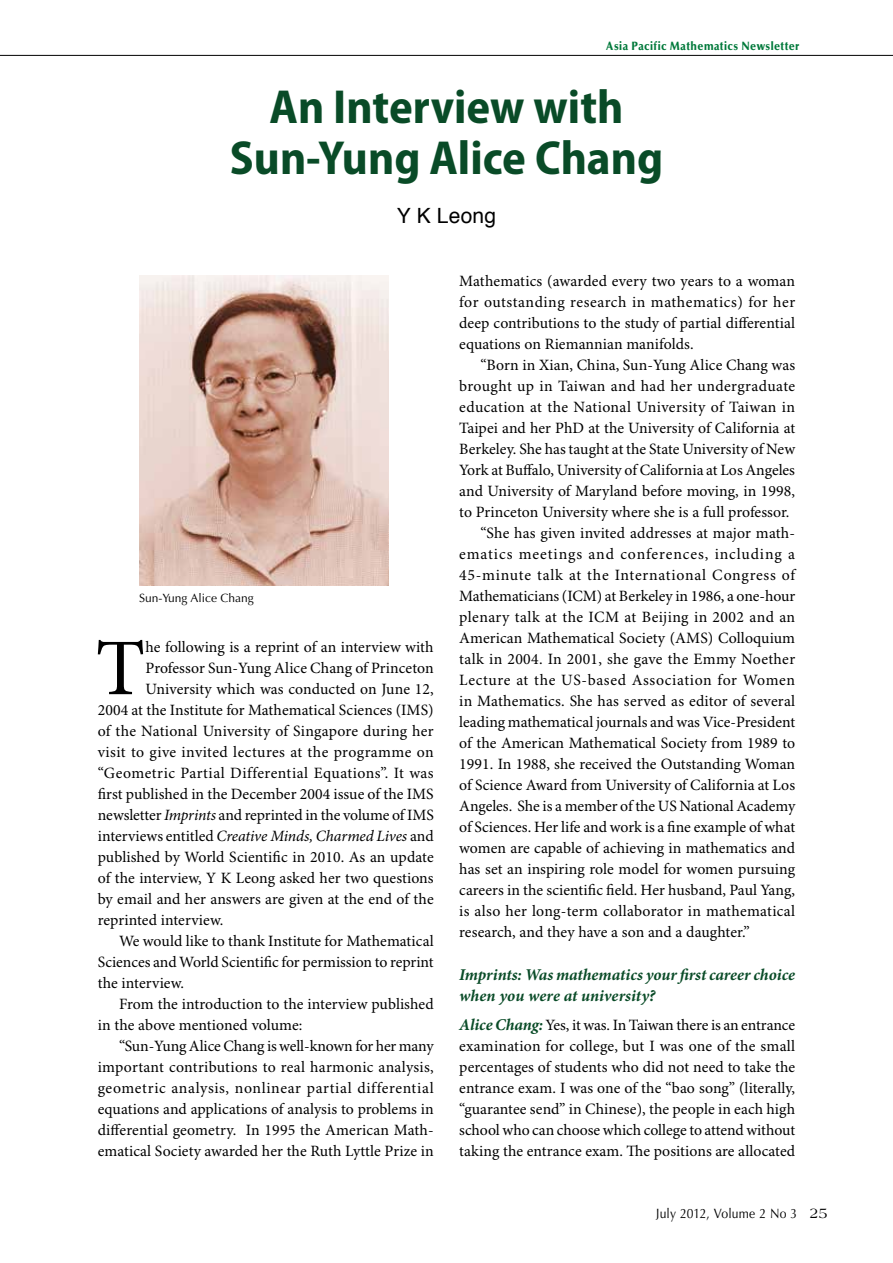
<style>
.page{position:relative;width:893px;height:1263px;background:#fff}
.page>*{position:absolute;margin:0;border:0;box-sizing:border-box;transform-origin:0 0}
.t1{font:80.4px "Minion Pro";color:#000}
.t2{font:700 semi-condensed 48px/51px "Myriad Pro";color:#094b27;text-align:center}
.t3{font:21px "Helvetica";letter-spacing:.01em;color:#000}
.t4{font:italic 700 16.5px/21px "Minion Pro";color:#094b27}
.t5{font:15.75px/21px "Minion Pro";letter-spacing:.005em;color:#000;text-align:justify}
.t6{font:15.75px "Minion Pro";letter-spacing:.025em;color:#000}
.t7{font:15.75px "Minion Pro";letter-spacing:.04em;color:#000}
.t8{font:italic 15.75px "Minion Pro";letter-spacing:-.005em;color:#000}
.t9{font:15.75px "Minion Pro";letter-spacing:.03em;color:#000}
.t10{font:15.75px "Minion Pro";letter-spacing:.045em;color:#000}
.t11{font:15.75px "Minion Pro";letter-spacing:.055em;color:#000}
.t12{font:13.5px "Optima LT Std";letter-spacing:.01em;color:#000;scale:.9 1}
.t13{font:900 12px "Optima LT Std";letter-spacing:.04em;color:#00793a;scale:.9 1}
.t14{font:12px "Optima LT Std";color:#000}
.s1{font-style:italic}
.s2{font-style:normal}
.s3{font-weight:700;font-style:italic;font-size:16.5px;color:#094b27}
.s4{font-family:"Americana Std";font-size:15px}
</style>
<div class="page">
<img style="left:139px;top:275px;width:249px;height:310px">
<hr style="left:0;top:55px;width:893px;height:1px;background:#000">
<p class="t13" style="left:606px;top:39px;width:216px">Asia Pacific Mathematics Newsletter</p>
<h2 class="t2" style="left:230px;top:82px;width:435px">An Interview with<br>Sun-Yung Alice Chang</h2>
<h3 class="t3" style="left:397px;top:199px;width:101px">Y K Leong</h3>
<p class="t14" style="left:139px;top:591px;width:116px">Sun-Yung Alice Chang</p>
<h1 class="t1" style="left:96px;top:620px;width:51px">T</h1>
<p class="t5" style="left:146px;top:637px;width:290px">he following is a reprint of an interview with</p>
<p class="t5" style="left:146px;top:658px;width:290px">Professor Sun-Yung Alice Chang of Princeton</p>
<p class="t5" style="left:146px;top:679px;width:290px">University which was conducted on June 12,</p>
<p class="t5" style="left:98px;top:700px;width:337px">2004 at the Institute for Mathematical Sciences (IMS)</p>
<p class="t5" style="left:98px;top:721px;width:337px">of the National University of Singapore during her</p>
<p class="t6" style="left:98px;top:743px;width:337px">visit to give invited lectures at the programme on</p>
<p class="t9" style="left:98px;top:764px;width:337px">“Geometric Partial Differential Equations”. It was</p>
<p class="t5" style="left:98px;top:784px;width:337px">first published in the December 2004 issue of the IMS</p>
<p class="t5" style="left:98px;top:805px;width:337px">newsletter <span class="s1">Imprints</span> and reprinted in the volume of IMS</p>
<p class="t8" style="left:98px;top:827px;width:337px"><span class="s2">interviews entitled</span> Creative Minds, Charmed Lives <span class="s2">and</span></p>
<p class="t5" style="left:98px;top:847px;width:337px">published by World Scientific in 2010. As an update</p>
<p class="t5" style="left:98px;top:868px;width:337px">of the interview, Y K Leong asked her two questions</p>
<p class="t5" style="left:98px;top:889px;width:337px">by email and her answers are given at the end of the</p>
<p class="t5" style="left:98px;top:910px;width:127px">reprinted interview.</p>
<p class="t5" style="left:119px;top:931px;width:316px">We would like to thank Institute for Mathematical</p>
<p class="t5" style="left:98px;top:952px;width:337px">Sciences and World Scientific for permission to reprint</p>
<p class="t5" style="left:98px;top:973px;width:88px">the interview.</p>
<p class="t5" style="left:119px;top:994px;width:316px">From the introduction to the interview published</p>
<p class="t5" style="left:98px;top:1015px;width:206px">in the above mentioned volume:</p>
<p class="t5" style="left:119px;top:1036px;width:316px">“Sun-Yung Alice Chang is well-known for her many</p>
<p class="t5" style="left:98px;top:1057px;width:337px">important contributions to real harmonic analysis,</p>
<p class="t7" style="left:98px;top:1079px;width:337px">geometric analysis, nonlinear partial differential</p>
<p class="t5" style="left:98px;top:1099px;width:337px">equations and applications of analysis to problems in</p>
<p class="t5" style="left:98px;top:1120px;width:337px">differential geometry. In 1995 the American Math-</p>
<p class="t5" style="left:98px;top:1141px;width:337px">ematical Society awarded her the Ruth Lyttle Prize in</p>
<p class="t5" style="left:459px;top:271px;width:337px">Mathematics (awarded every two years to a woman for outstanding research in mathematics) for her deep contributions to the study of partial differential equations on Riemannian manifolds.</p>
<p class="t5" style="left:480px;top:355px;width:316px">“Born in Xian, China, Sun-Yung Alice Chang was</p>
<p class="t6" style="left:459px;top:377px;width:337px">brought up in Taiwan and had her undergraduate</p>
<p class="t6" style="left:459px;top:398px;width:337px">education at the National University of Taiwan in</p>
<p class="t5" style="left:459px;top:418px;width:337px">Taipei and her PhD at the University of California at</p>
<p class="t5" style="left:459px;top:439px;width:337px">Berkeley. She has taught at the State University of New</p>
<p class="t5" style="left:459px;top:460px;width:337px">York at Buffalo, University of California at Los Angeles</p>
<p class="t5" style="left:459px;top:481px;width:337px">and University of Maryland before moving, in 1998,</p>
<p class="t5" style="left:459px;top:502px;width:332px">to Princeton University where she is a full professor.</p>
<p class="t5" style="left:480px;top:523px;width:316px">“She has given invited addresses at major math-</p>
<p class="t11" style="left:459px;top:545px;width:337px">ematics meetings and conferences, including a</p>
<p class="t10" style="left:459px;top:566px;width:337px">45-minute talk at the International Congress of</p>
<p class="t5" style="left:459px;top:586px;width:338px">Mathematicians (ICM) at Berkeley in 1986, a one-hour</p>
<p class="t6" style="left:459px;top:608px;width:337px">plenary talk at the ICM at Beijing in 2002 and an</p>
<p class="t5" style="left:459px;top:628px;width:337px">American Mathematical Society (AMS) Colloquium</p>
<p class="t5" style="left:459px;top:649px;width:337px">talk in 2004. In 2001, she gave the Emmy Noether</p>
<p class="t7" style="left:459px;top:671px;width:337px">Lecture at the US-based Association for Women</p>
<p class="t5" style="left:459px;top:691px;width:337px">in Mathematics. She has served as editor of several</p>
<p class="t5" style="left:459px;top:712px;width:337px">leading mathematical journals and was Vice-President</p>
<p class="t5" style="left:459px;top:733px;width:337px">of the American Mathematical Society from 1989 to</p>
<p class="t5" style="left:459px;top:754px;width:337px">1991. In 1988, she received the Outstanding Woman</p>
<p class="t5" style="left:459px;top:775px;width:337px">of Science Award from University of California at Los</p>
<p class="t5" style="left:459px;top:796px;width:337px">Angeles. She is a member of the US National Academy</p>
<p class="t5" style="left:459px;top:817px;width:337px">of Sciences. Her life and work is a fine example of what</p>
<p class="t5" style="left:459px;top:838px;width:337px">women are capable of achieving in mathematics and</p>
<p class="t5" style="left:459px;top:859px;width:337px">has set an inspiring role model for women pursuing</p>
<p class="t5" style="left:459px;top:880px;width:337px">careers in the scientific field. Her husband, Paul Yang,</p>
<p class="t5" style="left:459px;top:901px;width:337px">is also her long-term collaborator in mathematical</p>
<p class="t5" style="left:459px;top:922px;width:292px">research, and they have a son and a daughter.”</p>
<p class="t4" style="left:459px;top:964px;width:337px">Imprints: Was mathematics your first career choice when you were at university?</p>
<p class="t5" style="left:459px;top:1015px;width:337px"><span class="s3">Alice Chang:</span> Yes, it was. In Taiwan there is an entrance examination for college, but I was one of the small percentages of students who did not need to take the entrance exam. I was one of the “bao song” (literally, “guarantee send” in Chinese), the people in each high school who can choose which college to attend without taking the entrance exam. The positions are allocated</p>
<p class="t12" style="left:656px;top:1206px;width:192px">July 2012, Volume 2 No 3 <span class="s4">25</span></p>
</div>
